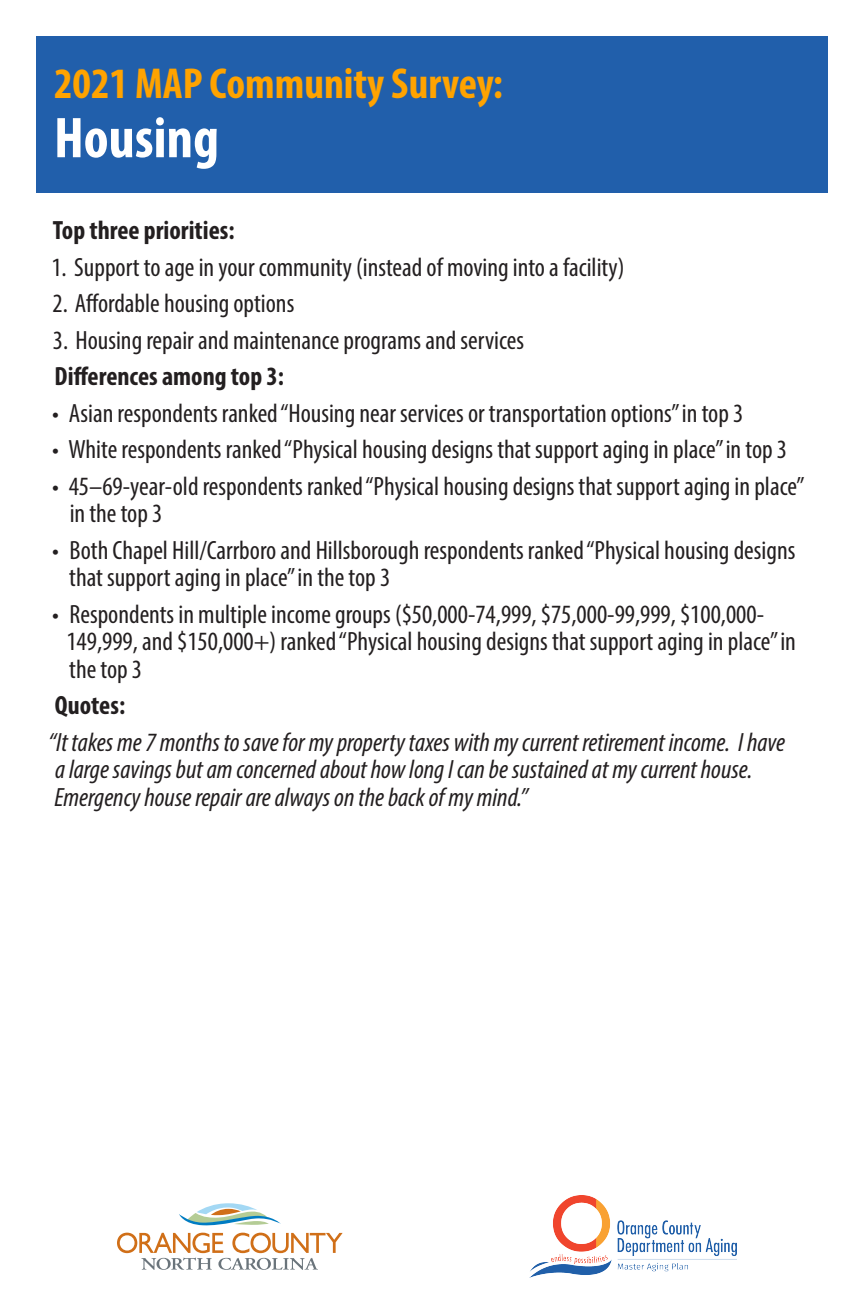
<style>
.page{position:relative;width:864px;height:1296px;background:#fff}
.page>*{position:absolute;margin:0;border:0;box-sizing:border-box;transform-origin:0 0}
.t1{font:700 condensed 58px "Myriad Pro";color:#fff}
.t2{font:700 condensed 43.5px "Myriad Pro";color:#ffa300}
.t3{font:condensed 26.5px/27.5px "Myriad Pro";color:#231f20}
.t4{font:italic condensed 26.5px/27.5px "Myriad Pro";color:#231f20}
.t5{font:700 condensed 26.5px "Myriad Pro";color:#231f20}
</style>
<div class="page">
<div style="left:36px;top:36px;width:792px;height:157px;background:#215fab"></div>
<img style="left:529px;top:1195px;width:208px;height:83px">
<svg style="left:179px;top:1203px;width:102px;height:23px"></svg>
<svg style="left:117px;top:1233px;width:226px;height:37px"></svg>
<h2 class="t2" style="left:54px;top:56px;width:451px">2021 MAP Community Survey:</h2>
<h1 class="t1" style="left:54px;top:102px;width:167px">Housing</h1>
<p class="t5" style="left:53px;top:214px;width:183px">Top three priorities:</p>
<p class="t3" style="left:51px;top:253px;width:575px">1. Support to age in your community (instead of moving into a facility)</p>
<p class="t3" style="left:53px;top:290px;width:243px">2. Affordable housing options</p>
<p class="t3" style="left:53px;top:326px;width:473px">3. Housing repair and maintenance programs and services</p>
<p class="t5" style="left:55px;top:360px;width:231px">Differences among top 3:</p>
<p class="t3" style="left:52px;top:399px;width:693px">• Asian respondents ranked “Housing near services or transportation options” in top 3</p>
<p class="t3" style="left:52px;top:436px;width:736px">• White respondents ranked “Physical housing designs that support aging in place” in top 3</p>
<p class="t3" style="left:70px;top:472px;width:737px;text-indent:-17px">• 45–69-year-old respondents ranked “Physical housing designs that support aging in place” in the top 3</p>
<p class="t3" style="left:69px;top:536px;width:728px;text-indent:-17px">• Both Chapel Hill/Carrboro and Hillsborough respondents ranked “Physical housing designs that support aging in place” in the top 3</p>
<p class="t3" style="left:66px;top:600px;width:731px;text-indent:-14px">• Respondents in multiple income groups ($50,000-74,999, $75,000-99,999, $100,000-<br>149,999, and $150,000+) ranked “Physical housing designs that support aging in place” in the top 3</p>
<p class="t5" style="left:55px;top:689px;width:72px">Quotes:</p>
<p class="t4" style="left:48px;top:728px;width:738px">“It takes me 7 months to save for my property taxes with my current retirement income. I have a large savings but am concerned about how long I can be sustained at my current house.<br>Emergency house repair are always on the back of my mind.”</p>
</div>
